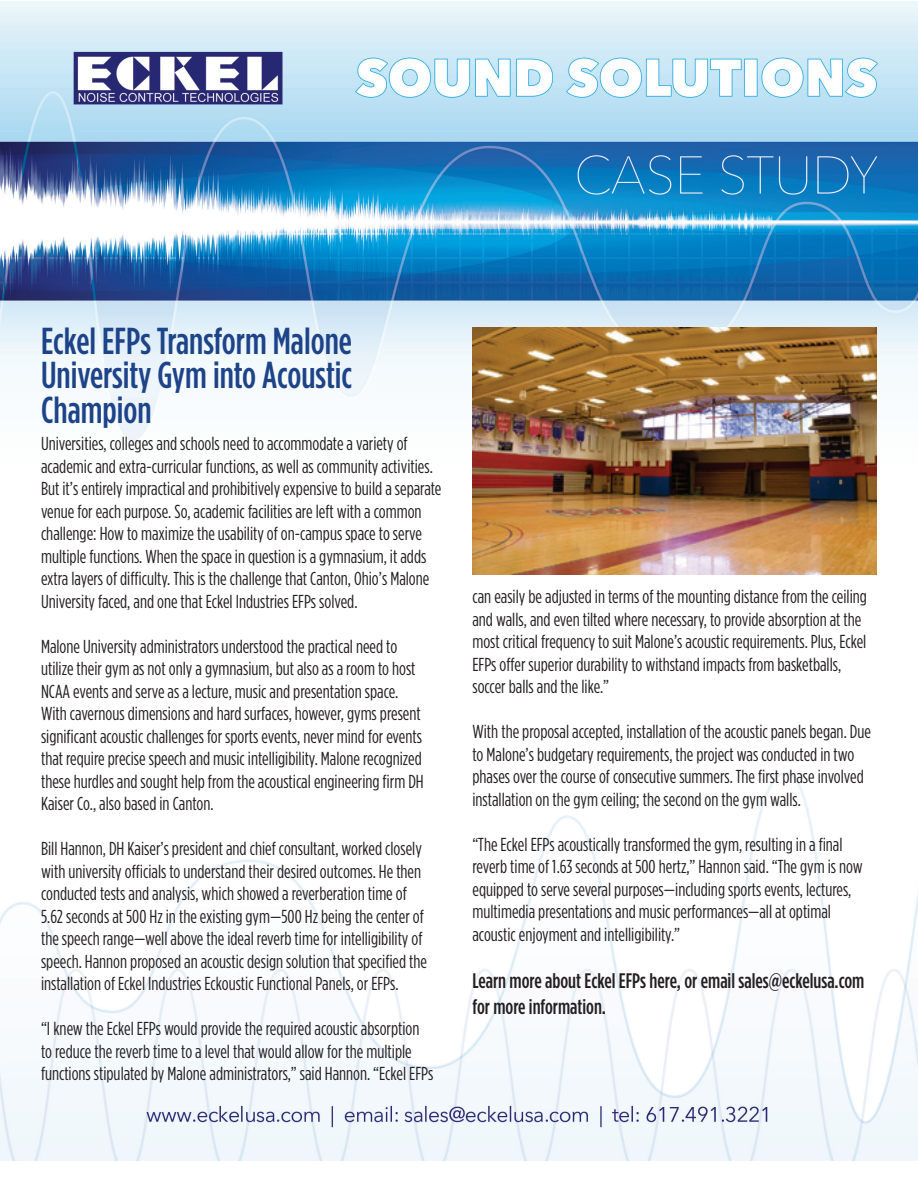
<style>
.page{position:relative;width:918px;height:1188px;background:#fff}
.page>*{position:absolute;margin:0;border:0;box-sizing:border-box;transform-origin:0 0}
.t1{font:500 condensed 37.5px/34.5px "Gotham HTF";color:#1d4388;text-align:justify}
.t2{font:500 condensed 21px/25.2px "Gotham HTF";color:#231f20}
.t3{font:condensed 18.75px/22.5px "Gotham HTF";color:#231f20}
</style>
<div class="page">
<img style="left:0;top:772px;width:918px;height:389px">
<img style="left:0;top:2px;width:918px;height:573px">
<img style="left:472px;top:328px;width:404px;height:246px">
<h1 class="t1" style="left:41px;top:322px;width:313px">Eckel EFPs Transform Malone University Gym into Acoustic Champion</h1>
<p class="t3" style="left:41px;top:432px;width:402px">Universities, colleges and schools need to accommodate a variety of academic and extra-curricular functions, as well as community activities.<br>But it’s entirely impractical and prohibitively expensive to build a separate venue for each purpose. So, academic facilities are left with a common challenge: How to maximize the usability of on-campus space to serve multiple functions. When the space in question is a gymnasium, it adds extra layers of difficulty. This is the challenge that Canton, Ohio’s Malone University faced, and one that Eckel Industries EFPs solved.</p>
<p class="t3" style="left:41px;top:635px;width:384px">Malone University administrators understood the practical need to utilize their gym as not only a gymnasium, but also as a room to host NCAA events and serve as a lecture, music and presentation space.<br>With cavernous dimensions and hard surfaces, however, gyms present significant acoustic challenges for sports events, never mind for events that require precise speech and music intelligibility. Malone recognized these hurdles and sought help from the acoustical engineering firm DH Kaiser Co., also based in Canton.</p>
<p class="t3" style="left:41px;top:837px;width:388px">Bill Hannon, DH Kaiser’s president and chief consultant, worked closely with university officials to understand their desired outcomes. He then conducted tests and analysis, which showed a reverberation time of 5.62 seconds at 500 Hz in the existing gym—500 Hz being the center of the speech range—well above the ideal reverb time for intelligibility of speech. Hannon proposed an acoustic design solution that specified the installation of Eckel Industries Eckoustic Functional Panels, or EFPs.</p>
<p class="t3" style="left:41px;top:1017px;width:394px">“I knew the Eckel EFPs would provide the required acoustic absorption to reduce the reverb time to a level that would allow for the multiple functions stipulated by Malone administrators,” said Hannon. “Eckel EFPs</p>
<p class="t3" style="left:472px;top:585px;width:396px">can easily be adjusted in terms of the mounting distance from the ceiling and walls, and even tilted where necessary, to provide absorption at the most critical frequency to suit Malone’s acoustic requirements. Plus, Eckel EFPs offer superior durability to withstand impacts from basketballs, soccer balls and the like.”</p>
<p class="t3" style="left:472px;top:720px;width:400px">With the proposal accepted, installation of the acoustic panels began. Due to Malone’s budgetary requirements, the project was conducted in two phases over the course of consecutive summers. The first phase involved installation on the gym ceiling; the second on the gym walls.</p>
<p class="t3" style="left:472px;top:833px;width:392px">“The Eckel EFPs acoustically transformed the gym, resulting in a final reverb time of 1.63 seconds at 500 hertz,” Hannon said. “The gym is now equipped to serve several purposes—including sports events, lectures, multimedia presentations and music performances—all at optimal acoustic enjoyment and intelligibility.”</p>
<p class="t2" style="left:472px;top:968px;width:393px">Learn more about Eckel EFPs here, or email sales@eckelusa.com for more information.</p>
</div>
